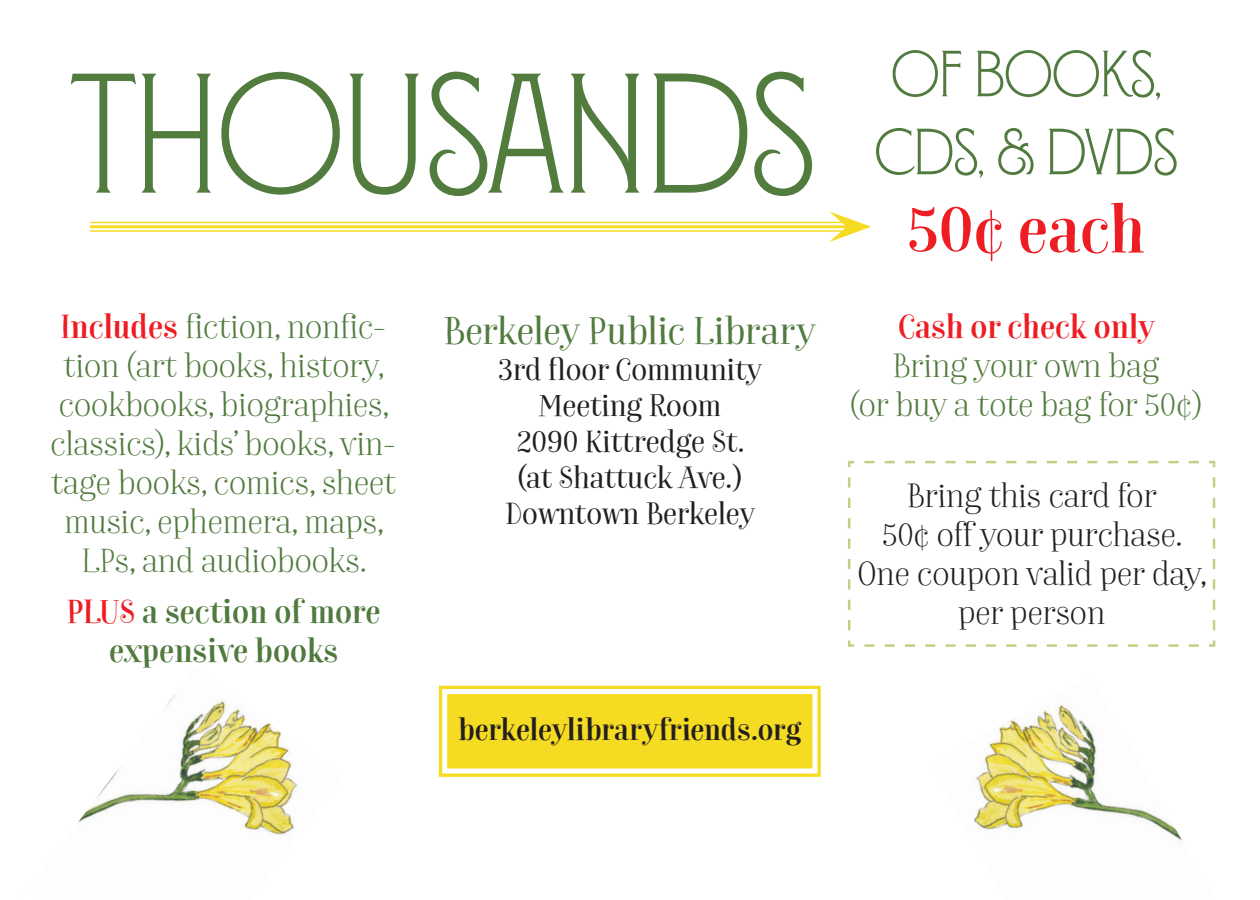
<style>
.page{position:relative;width:1260px;height:900px;background:#fff}
.page>*{position:absolute;margin:0;border:0;box-sizing:border-box;transform-origin:0 0}
.t1{font:170px "Montecatini 2";color:#527b3e}
.t2{font:65px/78px "Montecatini 2";color:#517b3e}
.t3{font:900 65px "Bach";color:#ee1d23}
.t4{font:700 37.5px "Bach";color:#517b3e}
.t5{font:32.5px/39px "Bach";color:#517b3e;text-align:center}
.t6{font:32.5px/39px "Bach";color:#231f20;text-align:center}
.t7{font:900 32.5px/39px "Bach";color:#517b3e;text-align:center}
.t8{font:900 32.5px "Bach";color:#ee1d23}
.t9{font:700 30px/36px "Bach";color:#231f20;text-align:center}
.t10{font:900 30px "Bach";color:#231f20}
.s1{font-weight:900;color:#ee1d23}
.s2{color:#ee1d23}
</style>
<div class="page">
<img style="left:973px;top:705px;width:210px;height:137px">
<img style="left:78px;top:694px;width:220px;height:142px">
<div style="left:438px;top:685px;width:383px;height:92px;background:#f5db21"></div>
<div style="left:442px;top:689px;width:375px;height:85px;border:5px solid #fff"></div>
<hr style="left:90px;top:222px;width:757px;height:1px;background:#f5db21">
<hr style="left:90px;top:225px;width:757px;height:3px;background:#f5db21">
<hr style="left:90px;top:230px;width:757px;height:2px;background:#f5db21">
<svg style="left:829px;top:211px;width:42px;height:31px"></svg>
<svg style="left:848px;top:460px;width:368px;height:187px"></svg>
<h1 class="t1" style="left:72px;top:49px;width:743px">THOUSANDS</h1>
<h2 class="t2" style="left:875px;top:35px;width:304px">OF BOOKS,<br>CDS, &amp; DVDS</h2>
<h2 class="t3" style="left:907px;top:192px;width:239px">50¢ each</h2>
<p class="t5" style="left:51px;top:311px;width:348px"><span class="s1">Includes</span> fiction, nonfic&shy;tion (art books, history, cookbooks, biographies, classics), kids’ books, vin&shy;tage books, comics, sheet music, ephemera, maps,<br>LPs, and audiobooks.</p>
<p class="t8" style="left:898px;top:308px;width:258px">Cash or check only</p>
<p class="t4" style="left:444px;top:309px;width:373px">Berkeley Public Library</p>
<p class="t9" style="left:498px;top:352px;width:265px">3rd floor Community<br>Meeting Room<br>2090 Kittredge St. (at Shattuck Ave.)<br>Downtown Berkeley</p>
<p class="t5" style="left:850px;top:350px;width:353px">Bring your own bag<br>(or buy a tote bag for 50¢)</p>
<p class="t6" style="left:857px;top:480px;width:351px">Bring this card for<br>50¢ off your purchase.<br>One coupon valid per day, per person</p>
<p class="t7" style="left:67px;top:593px;width:315px"><span class="s2">PLUS</span> a section of more expensive books</p>
<p class="t10" style="left:458px;top:712px;width:344px">berkeleylibraryfriends.org</p>
</div>
